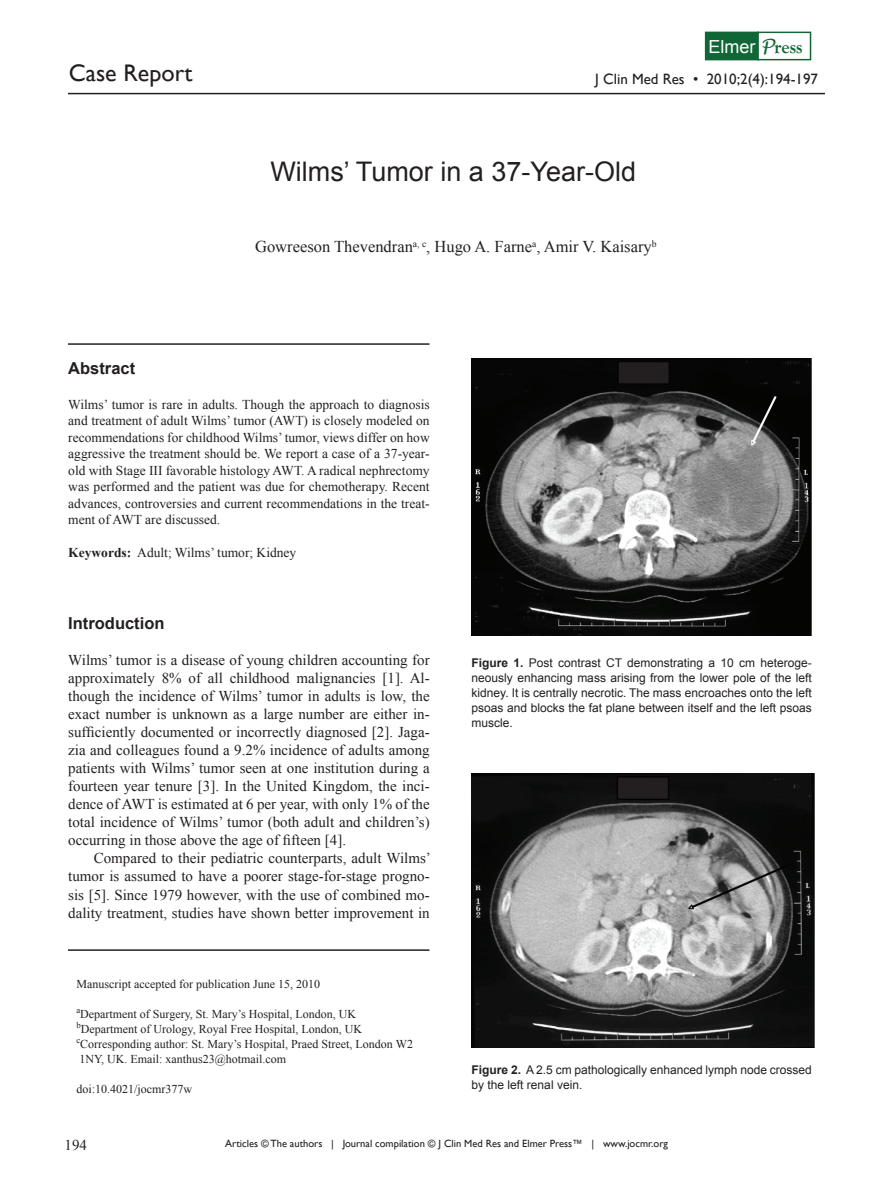
<style>
.page{position:relative;width:893px;height:1191px;background:#fff}
.page>*{position:absolute;margin:0;border:0;box-sizing:border-box;transform-origin:0 0}
.t1{font:27px "Arial";color:#231f20}
.t2{font:24px "Gill Sans";color:#231f20}
.t3{font:18px "Arial";color:#fff}
.t4{font:16.5px "Times New Roman";color:#231f20}
.t5{font:700 16.5px "Arial";color:#231f20}
.t6{font:15px/18px "Times New Roman";color:#231f20;text-align:justify}
.t7{font:15px "Gill Sans";color:#231f20}
.t8{font:13.5px/16.5px "Times New Roman";color:#231f20;text-align:justify}
.t9{font:12px/15px "Arial";color:#231f20;text-align:justify}
.t10{font:12px/15px "Times New Roman";color:#231f20}
.t11{font:10.5px "Gill Sans";color:#231f20}
.s1{font-family:"Lucida Handwriting";font-style:italic;font-size:19.5px;color:#136735}
.s2{font-family:"Goudy Old Style T";font-weight:700;font-size:19.5px;color:#136735}
.s3{font-weight:700}
</style>
<div class="page">
<div style="left:705px;top:32px;width:54px;height:28px;background:#106635"></div>
<div style="left:757px;top:32px;width:54px;height:28px;background:#fff;border:2px solid #106635"></div>
<div style="left:706px;top:40px;width:52px;height:16px;background:#106635"></div>
<hr style="left:68px;top:93px;width:757px;height:1px;background:#231f20">
<hr style="left:68px;top:343px;width:361px;height:2px;background:#231f20">
<hr style="left:68px;top:949px;width:361px;height:2px;background:#231f20">
<img style="left:472px;top:358px;width:340px;height:277px">
<img style="left:472px;top:773px;width:342px;height:274px">
<div style="left:617px;top:361px;width:53px;height:24px;background:#231f20;border:2px solid #040503"></div>
<div style="left:617px;top:776px;width:52px;height:24px;background:#231f20;border:2px solid #040503"></div>
<p class="t3" style="left:708px;top:35px;width:96px">Elmer <span class="s1">P</span><span class="s2">ress</span></p>
<h2 class="t2" style="left:69px;top:59px;width:125px">Case Report</h2>
<p class="t7" style="left:595px;top:70px;width:224px">J Clin Med Res • 2010;2(4):194-197</p>
<h1 class="t1" style="left:270px;top:154px;width:367px">Wilms’ Tumor in a 37-Year-Old</h1>
<p class="t4" style="left:255px;top:235px;width:403px">Gowreeson Thevendran<sup>a,</sup> <sup>c</sup>, Hugo A. Farne<sup>a</sup>, Amir V. Kaisary<sup>b</sup></p>
<p class="t5" style="left:68px;top:357px;width:68px">Abstract</p>
<p class="t8" style="left:68px;top:396px;width:363px">Wilms’ tumor is rare in adults. Though the approach to diagnosis and treatment of adult Wilms’ tumor (AWT) is closely modeled on recommendations for childhood Wilms’ tumor, views differ on how aggressive the treatment should be. We report a case of a 37-year&shy;old with Stage III favorable histology AWT. A radical nephrectomy was performed and the patient was due for chemotherapy. Recent advances, controversies and current recommendations in the treat&shy;ment of AWT are discussed.</p>
<p class="t8" style="left:68px;top:544px;width:230px"><span class="s3">Keywords:</span> Adult; Wilms’ tumor; Kidney</p>
<p class="t5" style="left:68px;top:612px;width:98px">Introduction</p>
<p class="t6" style="left:68px;top:651px;width:363px">Wilms’ tumor is a disease of young children accounting for approximately 8% of all childhood malignancies [1]. Al&shy;though the incidence of Wilms’ tumor in adults is low, the exact number is unknown as a large number are either in&shy;sufficiently documented or incorrectly diagnosed [2]. Jaga&shy;zia and colleagues found a 9.2% incidence of adults among patients with Wilms’ tumor seen at one institution during a fourteen year tenure [3]. In the United Kingdom, the inci&shy;dence of AWT is estimated at 6 per year, with only 1% of the total incidence of Wilms’ tumor (both adult and children’s) occurring in those above the age of fifteen [4].</p>
<p class="t6" style="left:68px;top:849px;width:364px;text-indent:26px">Compared to their pediatric counterparts, adult Wilms’ tumor is assumed to have a poorer stage-for-stage progno&shy;sis [5]. Since 1979 however, with the use of combined mo&shy;dality treatment, studies have shown better improvement in</p>
<p class="t10" style="left:76px;top:976px;width:245px">Manuscript accepted for publication June 15, 2010</p>
<p class="t10" style="left:76px;top:1006px;width:338px"><sup>a</sup>Department of Surgery, St. Mary’s Hospital, London, UK <sup>b</sup>Department of Urology, Royal Free Hospital, London, UK <sup>c</sup>Corresponding author: St. Mary’s Hospital, Praed Street, London W2<br>1NY, UK. Email: xanthus23@hotmail.com</p>
<p class="t10" style="left:76px;top:1081px;width:117px">doi:10.4021/jocmr377w</p>
<p class="t9" style="left:472px;top:655px;width:342px"><span class="s3">Figure 1.</span> Post contrast CT demonstrating a 10 cm heteroge&shy;neously enhancing mass arising from the lower pole of the left kidney. It is centrally necrotic. The mass encroaches onto the left psoas and blocks the fat plane between itself and the left psoas muscle.</p>
<p class="t9" style="left:472px;top:1062px;width:342px"><span class="s3">Figure 2.</span> A 2.5 cm pathologically enhanced lymph node crossed by the left renal vein.</p>
<p class="t6" style="left:65px;top:1136px;width:24px">194</p>
<p class="t11" style="left:225px;top:1137px;width:444px">Articles © The authors | Journal compilation © J Clin Med Res and Elmer Press™ | www.jocmr.org</p>
</div>
